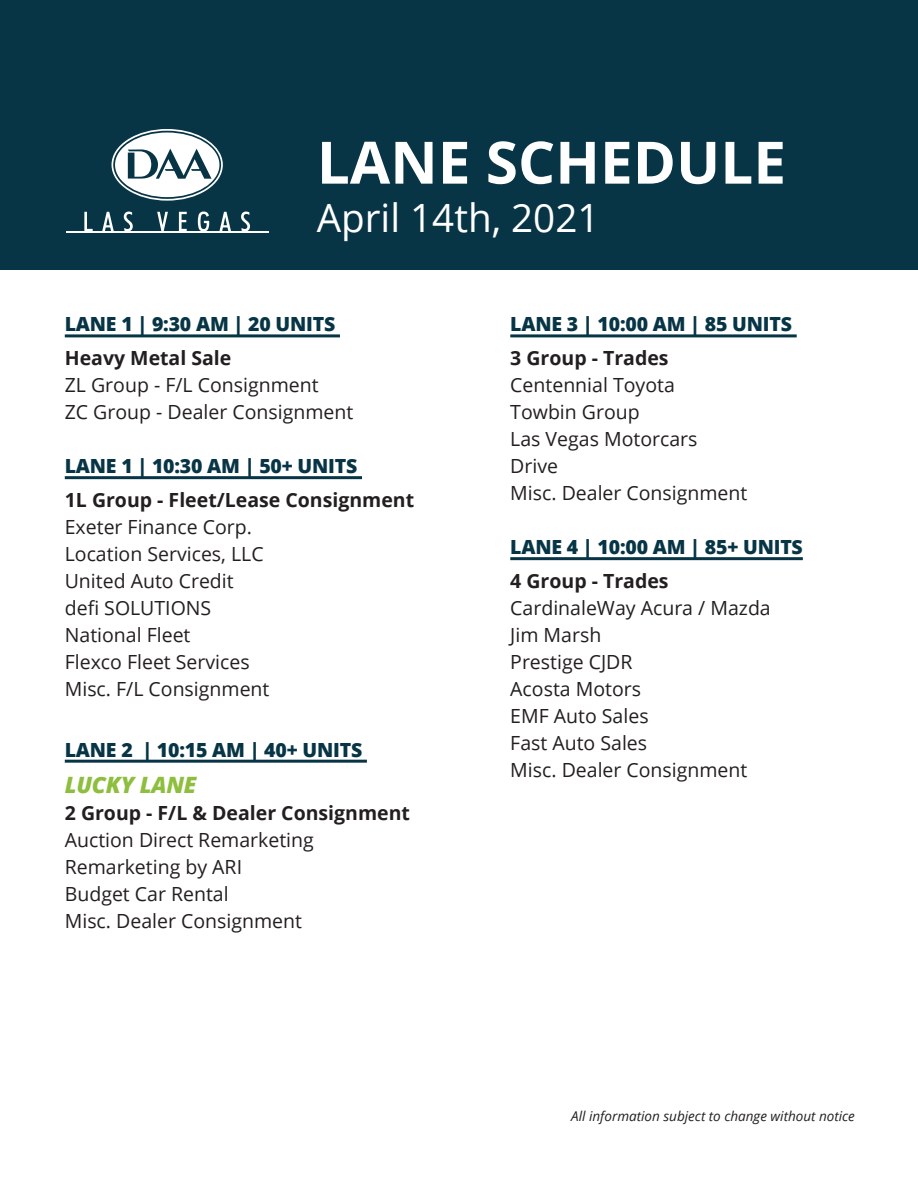
<style>
.page{position:relative;width:918px;height:1188px;background:#fff}
.page>*{position:absolute;margin:0;border:0;box-sizing:border-box;transform-origin:0 0}
.t1{font:700 58.5px "Open Sans";color:#fff}
.t2{font:39px "Open Sans";color:#fff}
.t3{font:italic 800 22.5px "Open Sans";letter-spacing:-.01em;color:#8dbe3e}
.t4{font:19.5px/27px "Open Sans";color:#231f20}
.t5{font:800 19.5px "Open Sans";letter-spacing:-.01em;color:#073545}
.t6{font:700 19.5px "Open Sans";color:#231f20}
.t7{font:italic 13.5px "Open Sans";color:#231f20}
</style>
<div class="page">
<hr style="left:65px;top:334px;width:275px;height:3px;background:#073545">
<hr style="left:65px;top:476px;width:297px;height:3px;background:#073545">
<hr style="left:65px;top:760px;width:302px;height:3px;background:#073545">
<hr style="left:510px;top:334px;width:287px;height:3px;background:#073545">
<hr style="left:510px;top:557px;width:293px;height:3px;background:#073545">
<div style="left:0;top:0;width:918px;height:270px;background:#073545"></div>
<hr style="left:66px;top:231px;width:203px;height:1px;background:#fff">
<svg style="left:84px;top:212px;width:9px;height:19px"></svg>
<svg style="left:102px;top:212px;width:12px;height:19px"></svg>
<svg style="left:124px;top:212px;width:9px;height:19px"></svg>
<svg style="left:157px;top:212px;width:11px;height:19px"></svg>
<svg style="left:179px;top:212px;width:8px;height:19px"></svg>
<svg style="left:198px;top:212px;width:11px;height:19px"></svg>
<svg style="left:219px;top:212px;width:12px;height:19px"></svg>
<svg style="left:241px;top:212px;width:9px;height:19px"></svg>
<svg style="left:112px;top:129px;width:111px;height:72px"></svg>
<h1 class="t1" style="left:317px;top:121px;width:471px">LANE SCHEDULE</h1>
<h2 class="t2" style="left:317px;top:191px;width:284px">April 14th, 2021</h2>
<p class="t5" style="left:65px;top:310px;width:272px">LANE 1 | 9:30 AM | 20 UNITS</p>
<p class="t6" style="left:65px;top:344px;width:168px">Heavy Metal Sale</p>
<p class="t4" style="left:65px;top:371px;width:290px">ZL Group - F/L Consignment<br>ZC Group - Dealer Consignment</p>
<p class="t5" style="left:65px;top:451px;width:294px">LANE 1 | 10:30 AM | 50+ UNITS</p>
<p class="t6" style="left:65px;top:486px;width:351px">1L Group - Fleet/Lease Consignment</p>
<p class="t4" style="left:65px;top:513px;width:206px">Exeter Finance Corp.<br>Location Services, LLC<br>United Auto Credit defi SOLUTIONS<br>National Fleet<br>Flexco Fleet Services<br>Misc. F/L Consignment</p>
<p class="t5" style="left:65px;top:735px;width:299px">LANE 2 | 10:15 AM | 40+ UNITS</p>
<p class="t3" style="left:65px;top:768px;width:133px">LUCKY LANE</p>
<p class="t6" style="left:65px;top:800px;width:347px">2 Group - F/L &amp; Dealer Consignment</p>
<p class="t4" style="left:65px;top:826px;width:251px">Auction Direct Remarketing<br>Remarketing by ARI<br>Budget Car Rental<br>Misc. Dealer Consignment</p>
<p class="t5" style="left:510px;top:310px;width:283px">LANE 3 | 10:00 AM | 85 UNITS</p>
<p class="t6" style="left:510px;top:344px;width:160px">3 Group - Trades</p>
<p class="t4" style="left:510px;top:371px;width:239px">Centennial Toyota<br>Towbin Group<br>Las Vegas Motorcars<br>Drive<br>Misc. Dealer Consignment</p>
<p class="t5" style="left:510px;top:532px;width:294px">LANE 4 | 10:00 AM | 85+ UNITS</p>
<p class="t6" style="left:510px;top:567px;width:160px">4 Group - Trades</p>
<p class="t4" style="left:510px;top:594px;width:262px">CardinaleWay Acura / Mazda<br>Jim Marsh<br>Prestige CJDR<br>Acosta Motors<br>EMF Auto Sales<br>Fast Auto Sales<br>Misc. Dealer Consignment</p>
<p class="t7" style="left:571px;top:1106px;width:285px">All information subject to change without notice</p>
</div>
